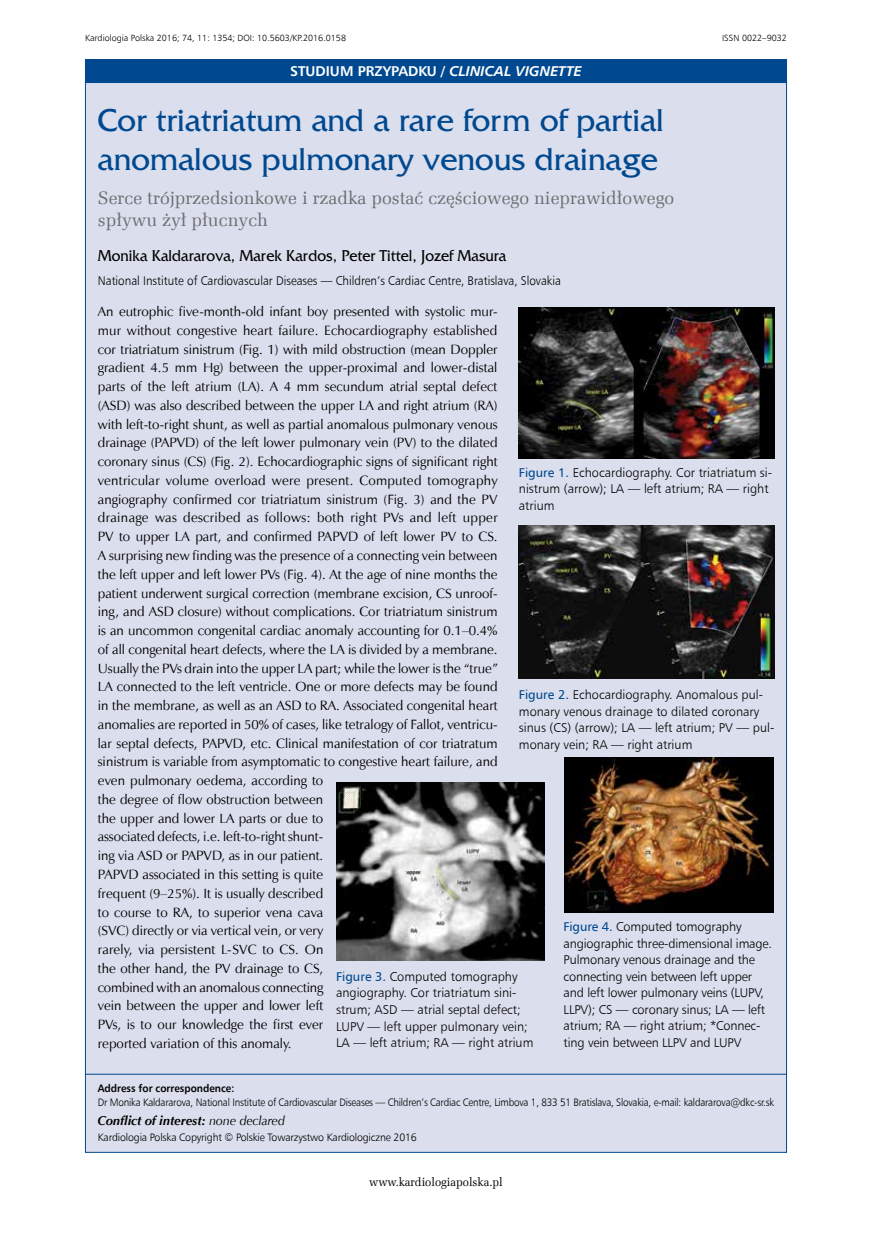
<style>
.page{position:relative;width:872px;height:1234px;background:#fff}
.page>*{position:absolute;margin:0;border:0;box-sizing:border-box;transform-origin:0 0}
.t1{font:33px/39px "France";color:#004990}
.t2{font:18px/21.6px "Zapf Ellipt EU";color:#6d6e71}
.t3{font:16.5px "France";color:#000;scale:.94 1}
.t4{font:700 14.25px "Humnst 777 EU";color:#fff}
.t5{font:13.5px/18.8px "Zapf Humnst EU";color:#000}
.t6{font:12.75px/16.5px "Humnst 777 Lt EU";color:#000}
.t7{font:italic 700 12.75px "Zapf Humnst EU";color:#000}
.t8{font:12.6px "Humnst 777 Lt EU";color:#000;scale:.93 1}
.t9{font:12px "Zapf Ellipt EU";color:#000;scale:.95 1}
.t10{font:10.8px "Humnst 777 Lt EU";letter-spacing:-.02em;color:#000;scale:.92 1}
.t11{font:10.8px "Humnst 777 Lt EU";letter-spacing:-.02em;color:#000}
.t12{font:700 10.8px "Humnst 777 EU";color:#000;scale:.92 1}
.t13{font:9px "Humnst 777 Lt EU";color:#000}
.s1{font-style:italic}
.s2{font-family:"Humnst 777 EU";color:#004990}
.s3{font-weight:400}
</style>
<div class="page">
<div style="left:85px;top:60px;width:702px;height:1092px;background:#dbdeed;border:1px solid #004990"></div>
<div style="left:85px;top:59px;width:702px;height:24px;background:#004990"></div>
<hr style="left:85px;top:1073px;width:702px;height:1px;background:#004990">
<img style="left:519px;top:307px;width:255px;height:151px">
<img style="left:519px;top:525px;width:255px;height:153px">
<img style="left:336px;top:782px;width:208px;height:178px">
<img style="left:564px;top:757px;width:209px;height:154px">
<p class="t13" style="left:85px;top:33px;width:262px">Kardiologia Polska 2016; 74, 11: 1354; DOI: 10.5603/KP.2016.0158</p>
<p class="t13" style="left:722px;top:33px;width:66px">ISSN 0022–9032</p>
<p class="t4" style="left:290px;top:62px;width:293px">Studium przypadku / <span class="s1">CLINICAL VIGNETTE</span></p>
<h1 class="t1" style="left:98px;top:101px;width:568px">Cor triatriatum and a rare form of partial anomalous pulmonary venous drainage</h1>
<h2 class="t2" style="left:98px;top:187px;width:578px">Serce trójprzedsionkowe i rzadka postać częściowego nieprawidłowego spływu żył płucnych</h2>
<p class="t3" style="left:98px;top:246px;width:436px">Monika Kaldararova, Marek Kardos, Peter Tittel, Jozef Masura</p>
<p class="t8" style="left:98px;top:272px;width:499px">National Institute of Cardiovascular Diseases — Children’s Cardiac Centre, Bratislava, Slovakia</p>
<p class="t5" style="left:98px;top:302px;width:401px">An eutrophic five-month-old infant boy presented with systolic mur&shy;mur without congestive heart failure. Echocardiography established cor triatriatum sinistrum (Fig. 1) with mild obstruction (mean Doppler gradient 4.5 mm Hg) between the upper-proximal and lower-distal parts of the left atrium (LA). A 4 mm secundum atrial septal defect (ASD) was also described between the upper LA and right atrium (RA) with left-to-right shunt, as well as partial anomalous pulmonary venous drainage (PAPVD) of the left lower pulmonary vein (PV) to the dilated coronary sinus (CS) (Fig. 2). Echocardiographic signs of significant right ventricular volume overload were present. Computed tomography angiography confirmed cor triatriatum sinistrum (Fig. 3) and the PV drainage was described as follows: both right PVs and left upper PV to upper LA part, and confirmed PAPVD of left lower PV to CS.<br>A surprising new finding was the presence of a connecting vein between the left upper and left lower PVs (Fig. 4). At the age of nine months the patient underwent surgical correction (membrane excision, CS unroof&shy;ing, and ASD closure) without complications. Cor triatriatum sinistrum is an uncommon congenital cardiac anomaly accounting for 0.1–0.4% of all congenital heart defects, where the LA is divided by a membrane.<br>Usually the PVs drain into the upper LA part; while the lower is the “true” LA connected to the left ventricle. One or more defects may be found in the membrane, as well as an ASD to RA. Associated congenital heart anomalies are reported in 50% of cases, like tetralogy of Fallot, ventricu&shy;lar septal defects, PAPVD, etc. Clinical manifestation of cor triatratum sinistrum is variable from asymptomatic to congestive heart failure, and even pulmonary oedema, according to<br>the degree of flow obstruction between<br>the upper and lower LA parts or due to<br>associated defects, i.e. left-to-right shunt-<br>ing via ASD or PAPVD, as in our patient.<br>PAPVD associated in this setting is quite<br>frequent (9–25%). It is usually described<br>to course to RA, to superior vena cava<br>(SVC) directly or via vertical vein, or very<br>rarely, via persistent L-SVC to CS. On<br>the other hand, the PV drainage to CS,<br>combined with an anomalous connecting<br>vein between the upper and lower left<br>PVs, is to our knowledge the first ever<br>reported variation of this anomaly.</p>
<p class="t6" style="left:519px;top:463px;width:255px"><span class="s2">Figure 1.</span> Echocardiography. Cor triatriatum si&shy;nistrum (arrow); LA — left atrium; RA — right atrium</p>
<p class="t6" style="left:519px;top:686px;width:257px"><span class="s2">Figure 2.</span> Echocardiography. Anomalous pul&shy;monary venous drainage to dilated coronary sinus (CS) (arrow); LA — left atrium; PV — pul&shy;monary vein; RA — right atrium</p>
<p class="t6" style="left:563px;top:918px;width:210px"><span class="s2">Figure 4.</span> Computed tomography angiographic three-dimensional image.<br>Pulmonary venous drainage and the connecting vein between left upper and left lower pulmonary veins (LUPV, LLPV); CS — coronary sinus; LA — left atrium; RA — right atrium; *Connec&shy;ting vein between LLPV and LUPV</p>
<p class="t6" style="left:336px;top:967px;width:199px"><span class="s2">Figure 3.</span> Computed tomography angiography. Cor triatriatum sini&shy;strum; ASD — atrial septal defect; LUPV — left upper pulmonary vein; LA — left atrium; RA — right atrium</p>
<p class="t12" style="left:98px;top:1080px;width:150px">Address for correspondence:</p>
<p class="t10" style="left:98px;top:1095px;width:736px">Dr Monika Kaldararova, National Institute of Cardiovascular Diseases — Children’s Cardiac Centre, Limbova 1, 833 51 Bratislava, Slovakia, e-mail: kaldararova@dkc-sr.sk</p>
<p class="t7" style="left:98px;top:1112px;width:189px">Conflict of interest: <span class="s3">none declared</span></p>
<p class="t11" style="left:98px;top:1130px;width:320px">Kardiologia Polska Copyright © Polskie Towarzystwo Kardiologiczne 2016</p>
<p class="t9" style="left:369px;top:1174px;width:142px">www.kardiologiapolska.pl</p>
</div>
